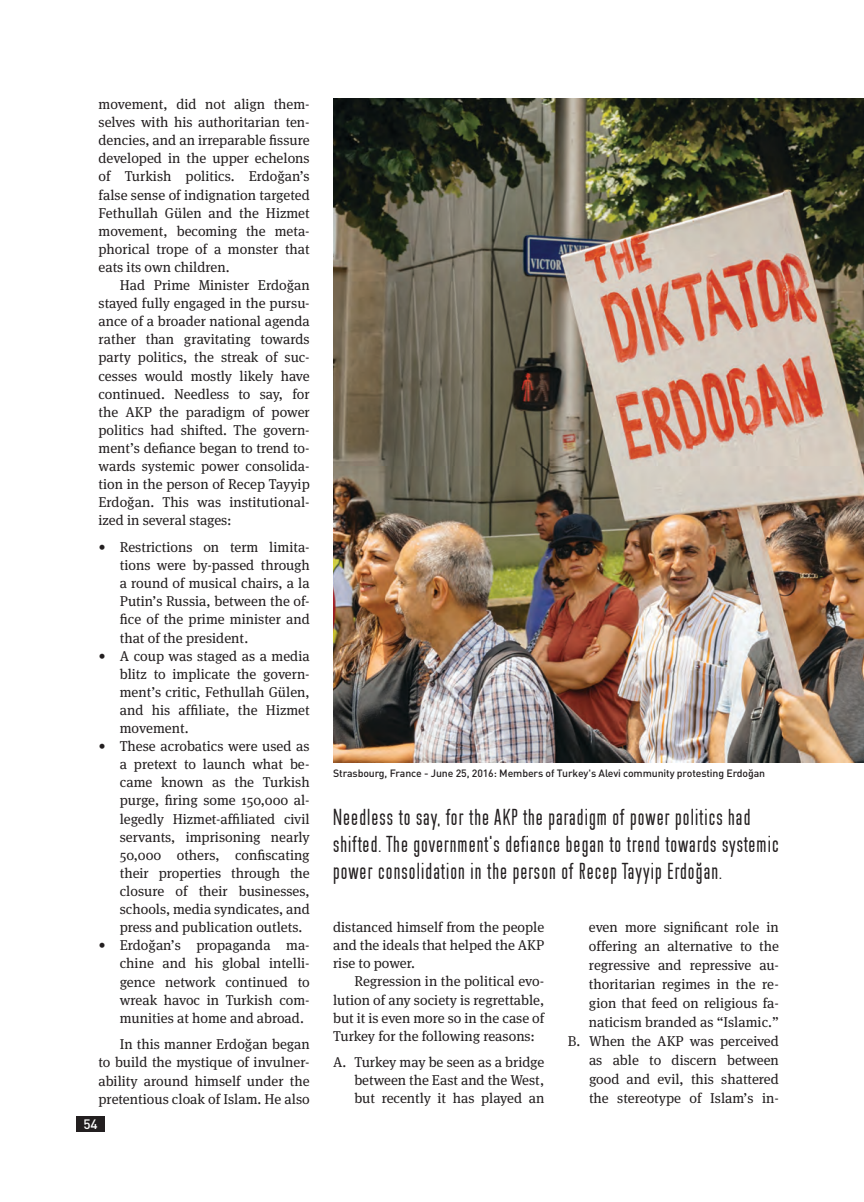
<style>
.page{position:relative;width:864px;height:1202px;background:#fff}
.page>*{position:absolute;margin:0;border:0;box-sizing:border-box;transform-origin:0 0}
.t1{font:500 22.5px/27px "Cst Berlin East Tf TR";letter-spacing:.05em;color:#231f20}
.t2{font:14.25px/18.1px "Meta Serif";color:#231f20;text-align:justify}
.t3{font:500 13.5px "DIN Pro";color:#fff}
.t4{font:500 10.5px "DIN Pro";letter-spacing:-.01em;color:#231f20}
</style>
<div class="page">
<img style="left:333px;top:99px;width:531px;height:663px">
<div style="left:77px;top:1115px;width:28px;height:16px;background:#231f20"></div>
<p class="t2" style="left:99px;top:95px;width:213px">movement, did not align them&shy;selves with his authoritarian ten&shy;dencies, and an irreparable fissure developed in the upper echelons of Turkish politics. Erdoğan’s false sense of indignation targeted Fethullah Gülen and the Hizmet movement, becoming the meta&shy;phorical trope of a monster that eats its own children.</p>
<p class="t2" style="left:99px;top:276px;width:213px;text-indent:21px">Had Prime Minister Erdoğan stayed fully engaged in the pursu&shy;ance of a broader national agenda rather than gravitating towards party politics, the streak of suc&shy;cesses would mostly likely have continued. Needless to say, for the AKP the paradigm of power politics had shifted. The govern&shy;ment’s defiance began to trend to&shy;wards systemic power consolida&shy;tion in the person of Recep Tayyip Erdoğan. This was institutional&shy;ized in several stages:</p>
<p class="t2" style="left:120px;top:538px;width:191px;text-align:left">Restrictions on term limita&shy;tions were by-passed through a round of musical chairs, a la<br>Putin’s Russia, between the of&shy;fice of the prime minister and that of the president.<br>A coup was staged as a media blitz to implicate the govern&shy;ment’s critic, Fethullah Gülen, and his affiliate, the Hizmet movement.<br>These acrobatics were used as a pretext to launch what be&shy;came known as the Turkish purge, firing some 150,000 al&shy;legedly Hizmet-affiliated civil servants, imprisoning nearly<br>50,000 others, confiscating their properties through the closure of their businesses, schools, media syndicates, and press and publication outlets.<br>Erdoğan’s propaganda ma&shy;chine and his global intelli&shy;gence network continued to wreak havoc in Turkish com&shy;munities at home and abroad.</p>
<p class="t2" style="left:99px;top:1035px;width:213px;text-indent:21px">In this manner Erdoğan began to build the mystique of invulner&shy;ability around himself under the pretentious cloak of Islam. He also</p>
<p class="t3" style="left:83px;top:1114px;width:16px">54</p>
<p class="t4" style="left:333px;top:765px;width:434px">Strasbourg, France - June 25, 2016: Members of Turkey's Alevi community protesting Erdoğan</p>
<h1 class="t1" style="left:333px;top:803px;width:447px">Needless to say, for the AKP the paradigm of power politics had shifted. The government’s defiance began to trend towards systemic power consolidation in the person of Recep Tayyip Erdoğan.</h1>
<p class="t2" style="left:333px;top:918px;width:213px">distanced himself from the people and the ideals that helped the AKP rise to power.</p>
<p class="t2" style="left:333px;top:972px;width:213px;text-indent:21px">Regression in the political evo&shy;lution of any society is regrettable, but it is even more so in the case of Turkey for the following reasons:</p>
<p class="t2" style="left:354px;top:1053px;width:191px;text-indent:-21px">A. Turkey may be seen as a bridge between the East and the West, but recently it has played an</p>
<p class="t2" style="left:568px;top:917px;width:213px;line-height:19px;text-align:right">even more significant role in offering an alternative to the regressive and repressive au&shy;thoritarian regimes in the re&shy;gion that feed on religious fa&shy;naticism branded as “Islamic.”<br>B. When the AKP was perceived as able to discern between good and evil, this shattered the stereotype of Islam’s in-</p>
</div>
